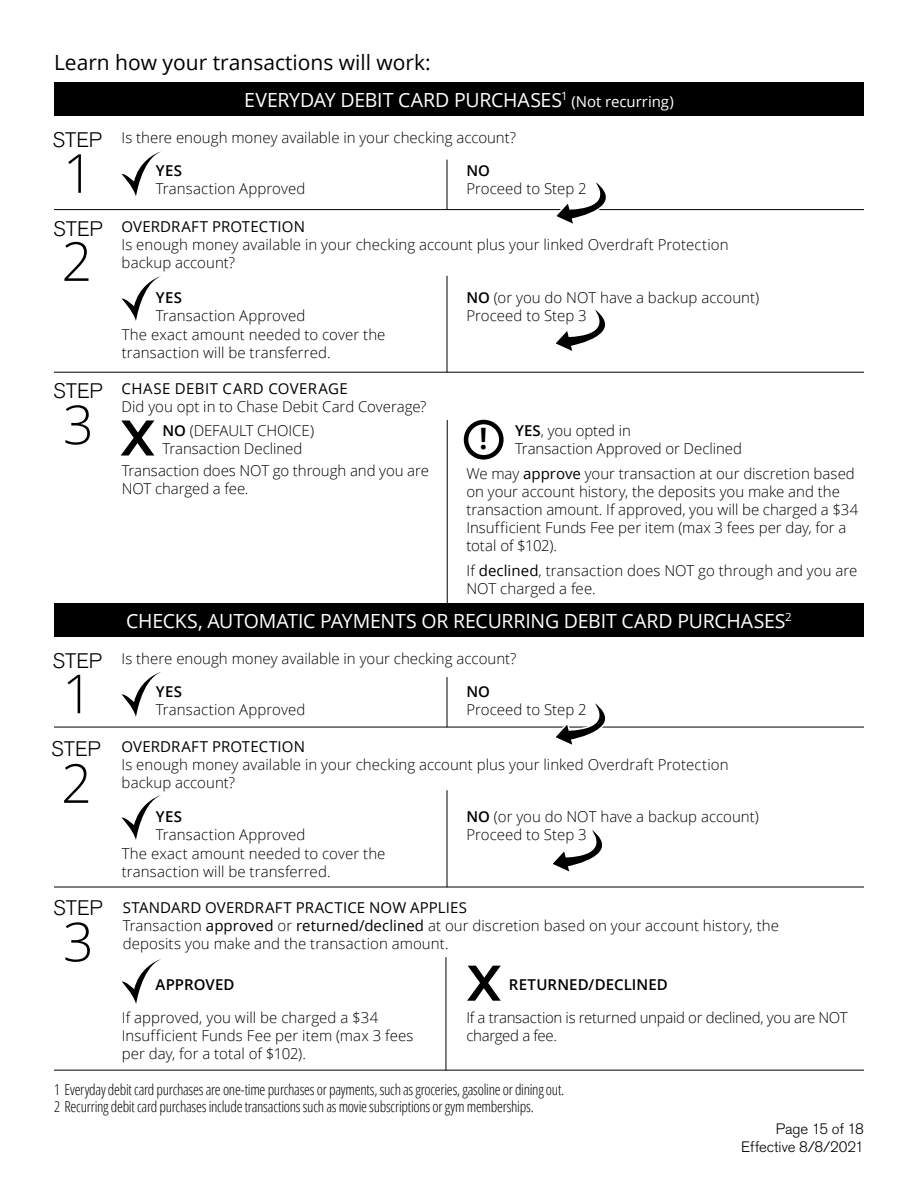
<style>
.page{position:relative;width:918px;height:1188px;background:#fff}
.page>*{position:absolute;margin:0;border:0;box-sizing:border-box;transform-origin:0 0}
.t1{font:300 53.85px "Open Sans";color:#000}
.t2{font:700 condensed 29.4px "Open Sans";color:#000}
.t3{font:21px "Open Sans";color:#000}
.t4{font:300 20.85px "Akzidenz Grotesk BQ";color:#000}
.t5{font:19.5px "Open Sans";letter-spacing:-.015em;color:#fff}
.t6{font:300 15px/18px "Open Sans";color:#000}
.t7{font:300 condensed 15px "Open Sans";letter-spacing:-.02em;color:#000}
.t8{font:300 15px/18px "Open Sans";letter-spacing:-.02em;color:#000}
.t9{font:15px "Open Sans";letter-spacing:.01em;color:#000}
.t10{font:300 15px/18.1px "Akzidenz Grotesk BQ";letter-spacing:-.01em;color:#000;text-align:right}
.t11{font:600 15px "Open Sans";letter-spacing:.005em;color:#000}
.s1{font-size:15px}
.s2{font-weight:600}
.s3{font-weight:400}
</style>
<div class="page">
<hr style="left:447px;top:420px;width:1px;height:184px;background:#000">
<hr style="left:54px;top:1070px;width:810px;height:1px;background:#000">
<hr style="left:446px;top:957px;width:1px;height:113px;background:#000">
<hr style="left:54px;top:209px;width:810px;height:1px;background:#000">
<hr style="left:447px;top:160px;width:1px;height:50px;background:#000">
<hr style="left:54px;top:727px;width:810px;height:1px;background:#000">
<hr style="left:447px;top:677px;width:1px;height:50px;background:#000">
<hr style="left:54px;top:372px;width:810px;height:1px;background:#000">
<hr style="left:447px;top:276px;width:1px;height:96px;background:#000">
<hr style="left:54px;top:887px;width:810px;height:1px;background:#000">
<hr style="left:447px;top:790px;width:1px;height:97px;background:#000">
<div style="left:54px;top:82px;width:810px;height:34px;background:#000"></div>
<svg style="left:122px;top:152px;width:38px;height:44px"></svg>
<svg style="left:553px;top:182px;width:56px;height:42px"></svg>
<svg style="left:122px;top:276px;width:39px;height:45px"></svg>
<svg style="left:556px;top:309px;width:49px;height:42px"></svg>
<svg style="left:121px;top:420px;width:33px;height:36px"></svg>
<div style="left:464px;top:420px;width:40px;height:40px;border:5px solid #000;border-radius:50%"></div>
<div style="left:54px;top:603px;width:810px;height:34px;background:#000"></div>
<svg style="left:122px;top:672px;width:39px;height:45px"></svg>
<svg style="left:552px;top:703px;width:57px;height:42px"></svg>
<svg style="left:122px;top:795px;width:39px;height:45px"></svg>
<svg style="left:553px;top:830px;width:49px;height:42px"></svg>
<svg style="left:122px;top:959px;width:39px;height:45px"></svg>
<svg style="left:467px;top:966px;width:34px;height:35px"></svg>
<h2 class="t3" style="left:54px;top:48px;width:378px">Learn how your transactions will work:</h2>
<h3 class="t5" style="left:244px;top:86px;width:431px">EVERYDAY DEBIT CARD PURCHASES<sup>1</sup> <span class="s1">(Not recurring)</span></h3>
<h4 class="t4" style="left:52px;top:128px;width:51px">STEP</h4>
<h4 class="t1" style="left:63px;top:136px;width:32px">1</h4>
<p class="t6" style="left:122px;top:128px;width:396px">Is there enough money available in your checking account?</p>
<p class="t6" style="left:156px;top:162px;width:151px"><span class="s2">YES<br></span>Transaction Approved</p>
<p class="t6" style="left:466px;top:162px;width:122px"><span class="s2">NO<br></span>Proceed to Step 2</p>
<h4 class="t4" style="left:53px;top:217px;width:51px">STEP</h4>
<h4 class="t1" style="left:61px;top:224px;width:32px">2</h4>
<h4 class="t4" style="left:53px;top:379px;width:51px">STEP</h4>
<h4 class="t1" style="left:63px;top:388px;width:32px">3</h4>
<h4 class="t4" style="left:52px;top:649px;width:51px">STEP</h4>
<h4 class="t1" style="left:62px;top:657px;width:32px">1</h4>
<h4 class="t4" style="left:51px;top:737px;width:51px">STEP</h4>
<h4 class="t1" style="left:61px;top:746px;width:32px">2</h4>
<p class="t9" style="left:122px;top:216px;width:185px">OVERDRAFT PROTECTION</p>
<p class="t6" style="left:122px;top:235px;width:608px">Is enough money available in your checking account plus your linked Overdraft Protection backup account?</p>
<p class="t6" style="left:156px;top:288px;width:151px"><span class="s2">YES<br></span>Transaction Approved</p>
<p class="t6" style="left:122px;top:325px;width:265px">The exact amount needed to cover the transaction will be transferred.</p>
<p class="t6" style="left:466px;top:288px;width:294px"><span class="s2">NO</span> (or you do NOT have a backup account)<br>Proceed to Step 3</p>
<p class="t6" style="left:122px;top:379px;width:306px"><span class="s3">CHASE DEBIT CARD COVERAGE<br></span>Did you opt in to Chase Debit Card Coverage?</p>
<p class="t6" style="left:163px;top:421px;width:153px"><span class="s2">NO</span> (DEFAULT CHOICE)<br>Transaction Declined</p>
<p class="t6" style="left:122px;top:462px;width:309px">Transaction does NOT go through and you are<br>NOT charged a fee.</p>
<p class="t6" style="left:515px;top:421px;width:228px"><span class="s2">YES</span>, you opted in<br>Transaction Approved or Declined</p>
<h2 class="t2" style="left:479px;top:418px;width:9px">!</h2>
<p class="t6" style="left:466px;top:465px;width:394px">We may <span class="s3">approve</span> your transaction at our discretion based on your account history, the deposits you make and the transaction amount. If approved, you will be charged a $34<br>Insufficient Funds Fee per item (max 3 fees per day, for a total of $102).</p>
<p class="t6" style="left:466px;top:561px;width:393px">If <span class="s3">declined</span>, transaction does NOT go through and you are<br>NOT charged a fee.</p>
<h3 class="t5" style="left:126px;top:607px;width:667px">CHECKS, AUTOMATIC PAYMENTS OR RECURRING DEBIT CARD PURCHASES<sup>2</sup></h3>
<p class="t6" style="left:122px;top:649px;width:396px">Is there enough money available in your checking account?</p>
<p class="t6" style="left:156px;top:682px;width:151px"><span class="s2">YES<br></span>Transaction Approved</p>
<p class="t6" style="left:466px;top:682px;width:122px"><span class="s2">NO<br></span>Proceed to Step 2</p>
<p class="t9" style="left:122px;top:736px;width:185px">OVERDRAFT PROTECTION</p>
<p class="t6" style="left:122px;top:755px;width:608px">Is enough money available in your checking account plus your linked Overdraft Protection backup account?</p>
<p class="t6" style="left:156px;top:807px;width:151px"><span class="s2">YES<br></span>Transaction Approved</p>
<p class="t6" style="left:122px;top:844px;width:265px">The exact amount needed to cover the transaction will be transferred.</p>
<p class="t6" style="left:466px;top:807px;width:294px"><span class="s2">NO</span> (or you do NOT have a backup account)<br>Proceed to Step 3</p>
<h4 class="t4" style="left:53px;top:896px;width:51px">STEP</h4>
<h4 class="t1" style="left:63px;top:905px;width:32px">3</h4>
<p class="t6" style="left:123px;top:898px;width:658px"><span class="s3">STANDARD OVERDRAFT PRACTICE NOW APPLIES<br></span>Transaction <span class="s3">approved</span> or <span class="s3">returned/declined</span> at our discretion based on your account history, the deposits you make and the transaction amount.</p>
<p class="t11" style="left:156px;top:974px;width:81px">APPROVED</p>
<p class="t6" style="left:122px;top:1009px;width:293px">If approved, you will be charged a $34<br>Insufficient Funds Fee per item (max 3 fees per day, for a total of $102).</p>
<p class="t11" style="left:509px;top:974px;width:160px">RETURNED/DECLINED</p>
<p class="t8" style="left:466px;top:1009px;width:383px">If a transaction is returned unpaid or declined, you are NOT charged a fee.</p>
<p class="t7" style="left:54px;top:1080px;width:512px">1 Everyday debit card purchases are one-time purchases or payments, such as groceries, gasoline or dining out.</p>
<p class="t7" style="left:54px;top:1096px;width:481px">2 Recurring debit card purchases include transactions such as movie subscriptions or gym memberships.</p>
<p class="t10" style="left:741px;top:1120px;width:124px">Page 15 of 18<br>Effective 8/8/2021</p>
</div>
